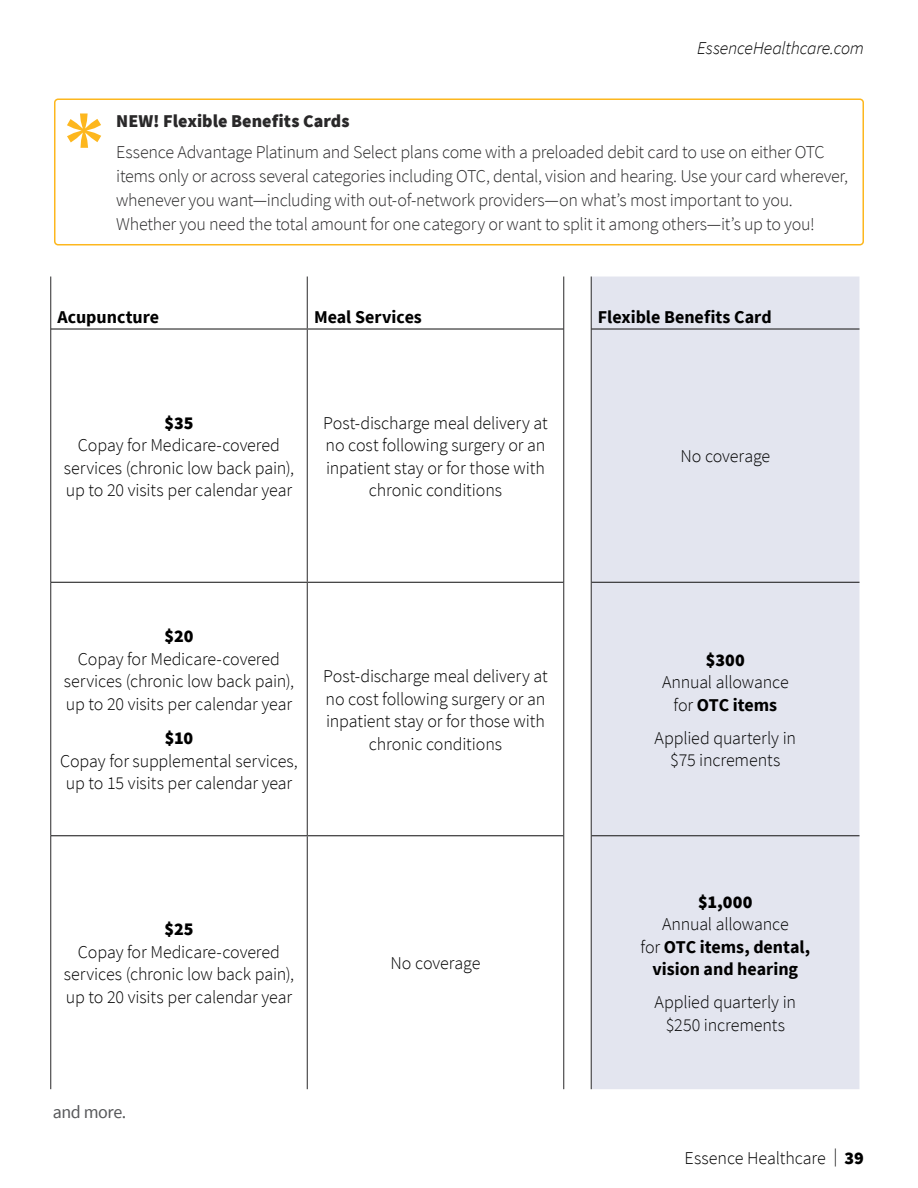
<style>
.page{position:relative;width:918px;height:1188px;background:#fff}
.page>*{position:absolute;margin:0;border:0;box-sizing:border-box;transform-origin:0 0}
.t1{font:300 18px/22.5px "Source Sans Pro";letter-spacing:-.01em;color:#000;text-align:center}
.t2{font:300 18px/24px "Source Sans Pro";letter-spacing:-.02em;color:#292829}
.t3{font:700 18px/22.5px "Source Sans Pro";color:#000;text-align:center}
.t4{font:900 18px "Source Sans Pro";color:#292829}
.t5{font:900 18px "Source Sans Pro";letter-spacing:.005em;color:#000}
.t6{font:italic 300 18px "Source Sans Pro";letter-spacing:-.01em;color:#000}
.t7{font:18px "Source Sans Pro";letter-spacing:-.025em;color:#58595b}
.s1{font-weight:700}
.s2{font-weight:300}
.s3{font-weight:900}
</style>
<div class="page">
<svg style="left:50px;top:243px;width:541px;height:86px"></svg>
<div style="left:592px;top:277px;width:267px;height:812px;background:#e3e5ef"></div>
<svg style="left:50px;top:329px;width:541px;height:760px"></svg>
<hr style="left:51px;top:277px;width:1px;height:52px;background:#292829">
<hr style="left:51px;top:328px;width:256px;height:2px;background:#292829">
<hr style="left:307px;top:277px;width:1px;height:51px;background:#292829">
<hr style="left:307px;top:328px;width:257px;height:2px;background:#292829">
<hr style="left:564px;top:277px;width:1px;height:52px;background:#292829">
<hr style="left:591px;top:277px;width:1px;height:52px;background:#292829">
<hr style="left:591px;top:328px;width:268px;height:2px;background:#292829">
<hr style="left:51px;top:329px;width:1px;height:253px;background:#292829">
<hr style="left:307px;top:330px;width:1px;height:252px;background:#292829">
<hr style="left:564px;top:329px;width:1px;height:253px;background:#292829">
<hr style="left:591px;top:329px;width:1px;height:253px;background:#292829">
<hr style="left:51px;top:582px;width:1px;height:254px;background:#292829">
<hr style="left:51px;top:582px;width:256px;height:1px;background:#292829">
<hr style="left:307px;top:583px;width:1px;height:252px;background:#292829">
<hr style="left:307px;top:582px;width:257px;height:1px;background:#292829">
<hr style="left:564px;top:582px;width:1px;height:254px;background:#292829">
<hr style="left:591px;top:582px;width:1px;height:254px;background:#292829">
<hr style="left:591px;top:582px;width:268px;height:1px;background:#292829">
<hr style="left:51px;top:836px;width:1px;height:253px;background:#292829">
<hr style="left:51px;top:835px;width:256px;height:1px;background:#292829">
<hr style="left:307px;top:836px;width:1px;height:253px;background:#292829">
<hr style="left:307px;top:835px;width:257px;height:1px;background:#292829">
<hr style="left:564px;top:836px;width:1px;height:253px;background:#292829">
<hr style="left:591px;top:836px;width:1px;height:253px;background:#292829">
<hr style="left:591px;top:835px;width:268px;height:1px;background:#292829">
<div style="left:54px;top:98px;width:810px;height:147px;border:2px solid #fdb71e;border-radius:3px"></div>
<svg style="left:67px;top:113px;width:34px;height:35px"></svg>
<p class="t6" style="left:697px;top:37px;width:168px">EssenceHealthcare.com</p>
<p class="t4" style="left:116px;top:109px;width:235px">NEW! Flexible Benefits Cards</p>
<p class="t2" style="left:116px;top:141px;width:733px">Essence Advantage Platinum and Select plans come with a preloaded debit card to use on either OTC items only or across several categories including OTC, dental, vision and hearing. Use your card wherever, whenever you want—including with out-of-network providers—on what’s most important to you.<br>Whether you need the total amount for one category or want to split it among others—it’s up to you!</p>
<p class="t3" style="left:58px;top:306px;width:103px">Acupuncture</p>
<p class="t3" style="left:314px;top:306px;width:109px">Meal Services</p>
<p class="t3" style="left:598px;top:306px;width:175px">Flexible Benefits Card</p>
<p class="t5" style="left:164px;top:410px;width:31px">$35</p>
<p class="t1" style="left:64px;top:434px;width:232px">Copay for Medicare-covered services (chronic low back pain), up to 20 visits per calendar year</p>
<p class="t1" style="left:323px;top:411px;width:226px">Post-discharge meal delivery at no cost following surgery or an inpatient stay or for those with chronic conditions</p>
<p class="t5" style="left:164px;top:624px;width:31px">$20</p>
<p class="t1" style="left:64px;top:648px;width:232px">Copay for Medicare-covered services (chronic low back pain), up to 20 visits per calendar year</p>
<p class="t5" style="left:165px;top:726px;width:30px">$10</p>
<p class="t1" style="left:60px;top:750px;width:239px">Copay for supplemental services, up to 15 visits per calendar year</p>
<p class="t1" style="left:323px;top:665px;width:226px">Post-discharge meal delivery at no cost following surgery or an inpatient stay or for those with chronic conditions</p>
<p class="t5" style="left:164px;top:917px;width:31px">$25</p>
<p class="t1" style="left:64px;top:941px;width:232px">Copay for Medicare-covered services (chronic low back pain), up to 20 visits per calendar year</p>
<p class="t7" style="left:53px;top:1100px;width:75px">and more.</p>
<p class="t1" style="left:391px;top:952px;width:91px">No coverage</p>
<p class="t1" style="left:680px;top:445px;width:91px">No coverage</p>
<p class="t5" style="left:706px;top:647px;width:41px">$300</p>
<p class="t1" style="left:662px;top:671px;width:128px">Annual allowance for <span class="s1">OTC items</span></p>
<p class="t1" style="left:655px;top:726px;width:143px">Applied quarterly in $75 increments</p>
<p class="t5" style="left:698px;top:889px;width:56px">$1,000</p>
<p class="t3" style="left:641px;top:913px;width:171px"><span class="s2">Annual allowance<br>for</span> OTC items, dental, vision and hearing</p>
<p class="t1" style="left:655px;top:991px;width:143px">Applied quarterly in $250 increments</p>
<p class="t1" style="left:685px;top:1146px;width:181px">Essence Healthcare | <span class="s3">39</span></p>
</div>
